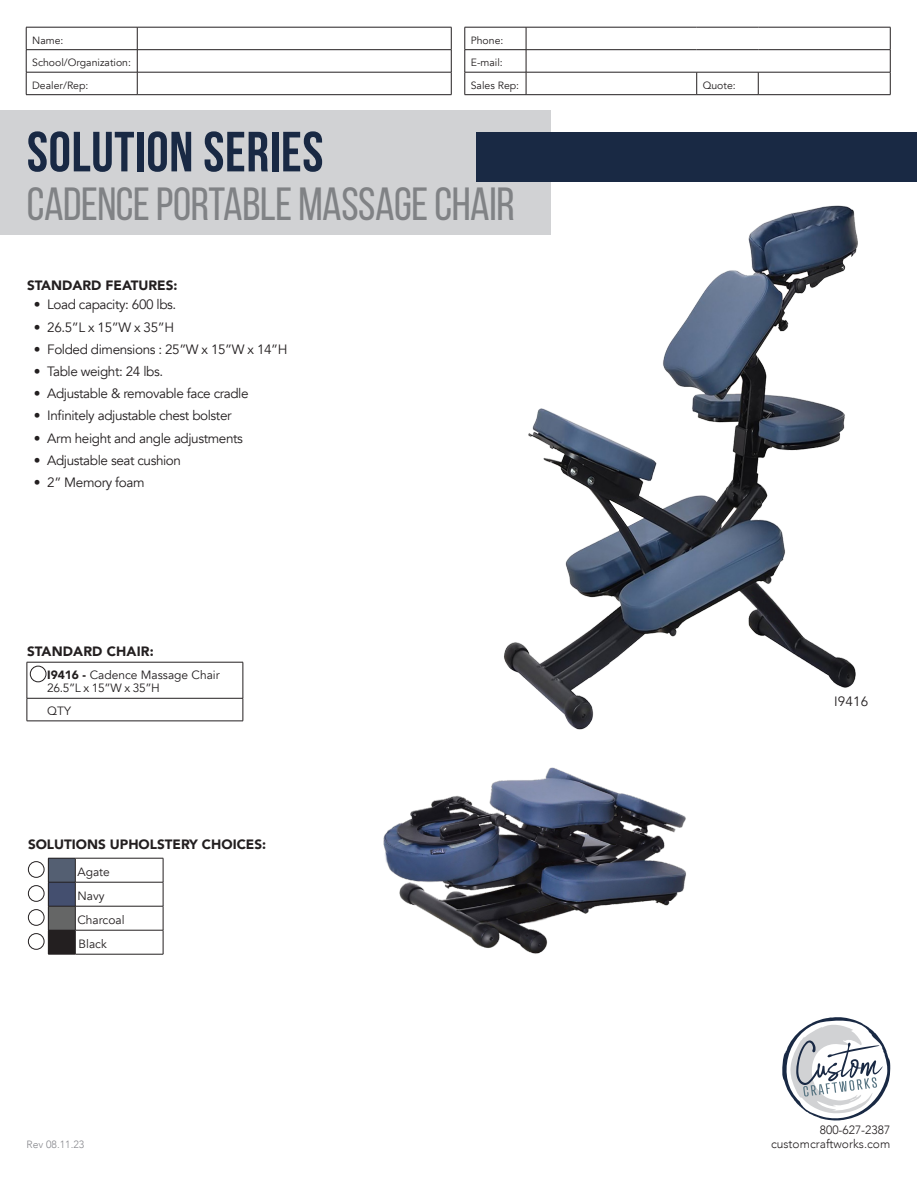
<style>
.page{position:relative;width:918px;height:1188px;background:#fff}
.page>*{position:absolute;margin:0;border:0;box-sizing:border-box;transform-origin:0 0}
.Feature_Header{font:700 56.55px "Bebas Neue";letter-spacing:.01em;color:#192944}
.Feature_Header-2{font:46.5px "Bebas Neue";letter-spacing:-.01em;color:#808285}
.t1{font:13.5px "Avenir";letter-spacing:-.03em;color:#231f20}
.t2{font:900 13.5px "Avenir";color:#231f20}
.Features_List{font:12px "Avenir";color:#231f20}
.t3{font:300 12px "Avenir";color:#231f20}
.t4{font:10.5px "Avenir";color:#231f20}
.t5{font:300 10.5px "Avenir";color:#88898e}
.s1{font-weight:900}
</style>
<div class="page">
<svg style="left:782px;top:1017px;width:108px;height:104px"></svg>
<div style="left:0;top:110px;width:551px;height:125px;background:#d1d2d4"></div>
<div style="left:477px;top:132px;width:440px;height:50px;background:#192944"></div>
<hr style="left:26px;top:27px;width:111px;height:1px;background:#231f20">
<hr style="left:526px;top:27px;width:171px;height:1px;background:#231f20">
<hr style="left:697px;top:27px;width:61px;height:1px;background:#231f20">
<hr style="left:758px;top:27px;width:132px;height:1px;background:#231f20">
<hr style="left:26px;top:49px;width:111px;height:1px;background:#231f20">
<hr style="left:526px;top:49px;width:171px;height:1px;background:#231f20">
<hr style="left:697px;top:49px;width:61px;height:1px;background:#231f20">
<hr style="left:758px;top:49px;width:132px;height:1px;background:#231f20">
<hr style="left:26px;top:72px;width:111px;height:1px;background:#231f20">
<svg style="left:26px;top:27px;width:1px;height:67px"></svg>
<hr style="left:526px;top:72px;width:171px;height:1px;background:#231f20">
<hr style="left:697px;top:72px;width:61px;height:1px;background:#231f20">
<svg style="left:696px;top:72px;width:1px;height:22px"></svg>
<hr style="left:758px;top:72px;width:132px;height:1px;background:#231f20">
<svg style="left:758px;top:72px;width:1px;height:22px"></svg>
<svg style="left:890px;top:27px;width:1px;height:67px"></svg>
<hr style="left:26px;top:94px;width:111px;height:1px;background:#231f20">
<hr style="left:526px;top:94px;width:171px;height:1px;background:#231f20">
<hr style="left:697px;top:94px;width:61px;height:1px;background:#231f20">
<hr style="left:758px;top:94px;width:132px;height:1px;background:#231f20">
<hr style="left:465px;top:27px;width:61px;height:1px;background:#231f20">
<hr style="left:465px;top:49px;width:61px;height:1px;background:#231f20">
<hr style="left:465px;top:72px;width:61px;height:1px;background:#231f20">
<svg style="left:465px;top:27px;width:1px;height:67px"></svg>
<svg style="left:526px;top:27px;width:1px;height:67px"></svg>
<hr style="left:465px;top:94px;width:61px;height:1px;background:#231f20">
<hr style="left:137px;top:27px;width:314px;height:1px;background:#231f20">
<hr style="left:137px;top:49px;width:314px;height:1px;background:#231f20">
<hr style="left:137px;top:72px;width:314px;height:1px;background:#231f20">
<svg style="left:137px;top:27px;width:1px;height:67px"></svg>
<svg style="left:451px;top:27px;width:1px;height:67px"></svg>
<hr style="left:137px;top:94px;width:314px;height:1px;background:#231f20">
<hr style="left:76px;top:858px;width:87px;height:1px;background:#231f20">
<hr style="left:76px;top:882px;width:87px;height:1px;background:#231f20">
<hr style="left:75px;top:906px;width:88px;height:1px;background:#231f20">
<hr style="left:76px;top:930px;width:87px;height:1px;background:#231f20">
<svg style="left:163px;top:858px;width:1px;height:96px"></svg>
<hr style="left:76px;top:954px;width:87px;height:1px;background:#231f20">
<svg style="left:48px;top:858px;width:28px;height:97px;background:#454954"></svg>
<div style="left:28px;top:861px;width:16px;height:17px;border:1px solid #231f20;border-radius:50%"></div>
<div style="left:28px;top:885px;width:16px;height:17px;border:1px solid #231f20;border-radius:50%"></div>
<div style="left:28px;top:909px;width:16px;height:17px;border:1px solid #231f20;border-radius:50%"></div>
<div style="left:28px;top:933px;width:16px;height:17px;border:1px solid #231f20;border-radius:50%"></div>
<hr style="left:27px;top:662px;width:216px;height:1px;background:#231f20">
<hr style="left:27px;top:662px;width:1px;height:36px;background:#231f20">
<hr style="left:243px;top:662px;width:1px;height:36px;background:#231f20">
<hr style="left:27px;top:698px;width:216px;height:1px;background:#231f20">
<svg style="left:27px;top:698px;width:1px;height:23px"></svg>
<svg style="left:243px;top:698px;width:1px;height:23px"></svg>
<hr style="left:27px;top:721px;width:216px;height:1px;background:#231f20">
<div style="left:30px;top:666px;width:16px;height:16px;border:1px solid #231f20;border-radius:50%"></div>
<img style="left:504px;top:205px;width:354px;height:517px">
<img style="left:383px;top:722px;width:303px;height:232px">
<p class="t4" style="left:32px;top:34px;width:33px">Name:</p>
<p class="t4" style="left:471px;top:34px;width:34px">Phone:</p>
<p class="t4" style="left:32px;top:56px;width:100px">School/Organization:</p>
<p class="t4" style="left:471px;top:56px;width:34px">E-mail:</p>
<p class="t4" style="left:32px;top:79px;width:58px">Dealer/Rep:</p>
<p class="t4" style="left:471px;top:79px;width:50px">Sales Rep:</p>
<p class="t4" style="left:703px;top:79px;width:35px">Quote:</p>
<p class="Feature_Header" style="left:27px;top:121px;width:298px">SOLUTION SERIES</p>
<p class="Feature_Header-2" style="left:27px;top:179px;width:489px">CADENCE PORTABLE MASSAGE CHAIR</p>
<p class="t2" style="left:27px;top:274px;width:152px">STANDARD FEATURES:</p>
<p class="t1" style="left:34px;top:297px;width:144px">• Load capacity: 600 lbs.</p>
<p class="t1" style="left:34px;top:319px;width:142px">• 26.5”L x 15”W x 35”H</p>
<p class="t1" style="left:34px;top:341px;width:255px">• Folded dimensions : 25”W x 15”W x 14”H</p>
<p class="t1" style="left:34px;top:363px;width:131px">• Table weight: 24 lbs.</p>
<p class="t1" style="left:34px;top:386px;width:216px">• Adjustable &amp; removable face cradle</p>
<p class="t1" style="left:34px;top:408px;width:199px">• Infinitely adjustable chest bolster</p>
<p class="t1" style="left:34px;top:430px;width:211px">• Arm height and angle adjustments</p>
<p class="t1" style="left:34px;top:452px;width:149px">• Adjustable seat cushion</p>
<p class="t1" style="left:34px;top:474px;width:112px">• 2” Memory foam</p>
<p class="t2" style="left:27px;top:640px;width:128px">STANDARD CHAIR:</p>
<p class="Features_List" style="left:47px;top:668px;width:174px"><span class="s1">I9416 -</span> Cadence Massage Chair</p>
<p class="Features_List" style="left:47px;top:681px;width:114px">26.5”L x 15”W x 35”H</p>
<p class="Features_List" style="left:47px;top:704px;width:25px">QTY</p>
<p class="t2" style="left:28px;top:833px;width:240px">SOLUTIONS UPHOLSTERY CHOICES:</p>
<p class="Features_List" style="left:78px;top:865px;width:34px">Agate</p>
<p class="Features_List" style="left:78px;top:889px;width:29px">Navy</p>
<p class="Features_List" style="left:78px;top:913px;width:49px">Charcoal</p>
<p class="Features_List" style="left:79px;top:937px;width:30px">Black</p>
<p class="t1" style="left:834px;top:694px;width:36px">I9416</p>
<p class="t3" style="left:820px;top:1123px;width:72px">800-627-2387</p>
<p class="t5" style="left:27px;top:1138px;width:59px">Rev 08.11.23</p>
<p class="t3" style="left:771px;top:1136px;width:121px">customcraftworks.com</p>
</div>
